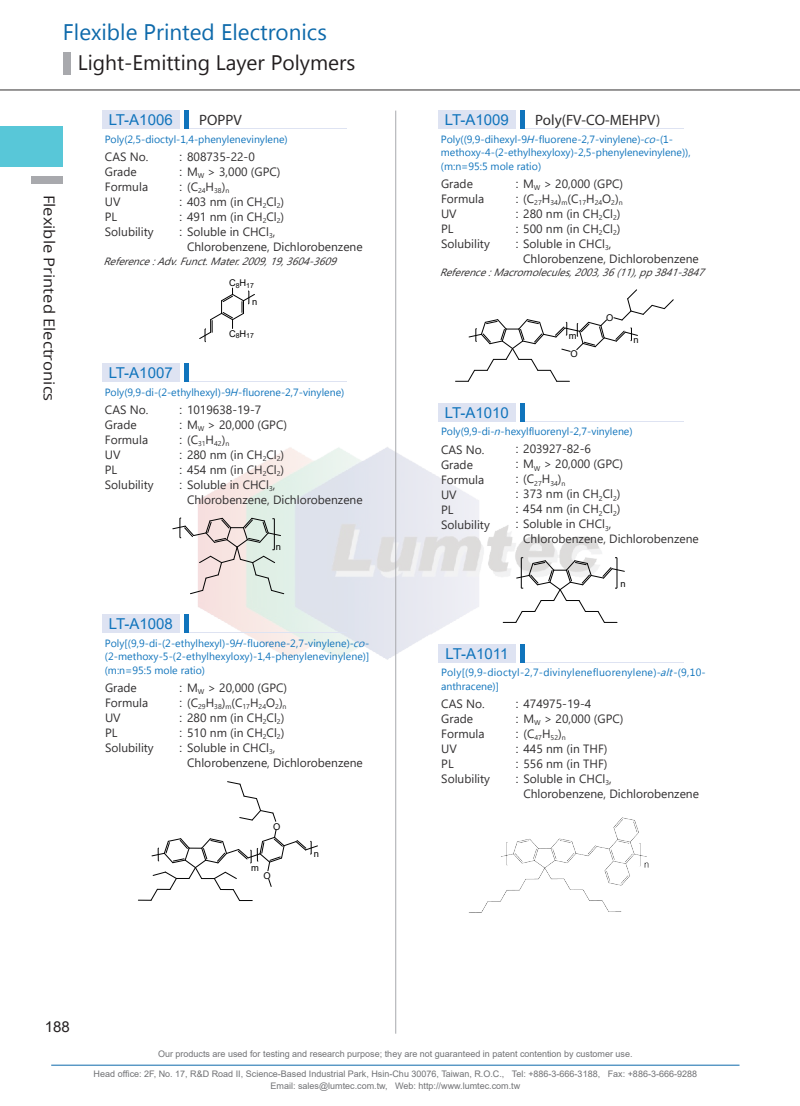
<style>
.page{position:relative;width:800px;height:1106px;background:#fff}
.page>*{position:absolute;margin:0;border:0;box-sizing:border-box;transform-origin:0 0}
.t1{font:22.5px "Microsoft New Tai Lue";color:#0e6aab}
.t2{font:21px "Microsoft New Tai Lue";color:#231f20}
.t3{font:15px "Arial";color:#1074bc}
.t4{font:15px "Open Sans";color:#231f20;scale:1.1 1}
.t5{font:15px "Myriad Pro";color:#312f30}
.t6{font:15px "Arial";color:#231f20}
.t7{font:12px/15px "Segoe UI";color:#312f30}
.t8{font:12px "Arial";color:#312f30}
.t9{font:10.5px/13.5px "Microsoft Tai Le";color:#1074bc;text-align:justify}
.t10{font:italic 10.5px "Segoe UI";color:#312f30}
.t11{font:10.5px/13.5px "Microsoft Tai Le";letter-spacing:.025em;color:#1074bc}
.t12{font:9.3px "Arial";color:#030303}
.t13{font:9px/12px "Arial";color:#717275;text-align:center}
.t14{font:7.05px "Segoe UI";color:#312f30}
.t15{font:6.9px "Arial";color:#030303}
.s1{font-family:"Arial"}
.s2{font-style:italic}
</style>
<div class="page">
<img style="left:198px;top:446px;width:404px;height:214px">
<hr style="left:51px;top:1064px;width:688px;height:1px;background:#0e6aab">
<hr style="left:395px;top:111px;width:1px;height:922px;background:#a8a9ad">
<div style="left:0;top:126px;width:63px;height:41px;background:#58c7d8"></div>
<div style="left:32px;top:176px;width:31px;height:7px;background:#a8a9ad"></div>
<div style="left:63px;top:52px;width:7px;height:22px;background:#a8a9ad"></div>
<hr style="left:0;top:90px;width:799px;height:1px;background:#312f30">
<div style="left:102px;top:614px;width:77px;height:19px;background:#dee3f2"></div>
<div style="left:438px;top:111px;width:77px;height:18px;background:#dee3f2"></div>
<div style="left:438px;top:403px;width:77px;height:19px;background:#dee3f2"></div>
<div style="left:102px;top:111px;width:77px;height:18px;background:#dee3f2"></div>
<div style="left:102px;top:363px;width:77px;height:19px;background:#dee3f2"></div>
<hr style="left:185px;top:632px;width:162px;height:1px;background:#dee3f2">
<hr style="left:521px;top:128px;width:162px;height:1px;background:#dee3f2">
<hr style="left:521px;top:421px;width:162px;height:1px;background:#dee3f2">
<hr style="left:185px;top:128px;width:162px;height:1px;background:#dee3f2">
<hr style="left:185px;top:381px;width:162px;height:1px;background:#dee3f2">
<hr style="left:184px;top:614px;width:4px;height:19px;background:#1074bc">
<hr style="left:520px;top:111px;width:4px;height:18px;background:#1074bc">
<hr style="left:520px;top:403px;width:4px;height:19px;background:#1074bc">
<hr style="left:184px;top:111px;width:4px;height:18px;background:#1074bc">
<hr style="left:184px;top:363px;width:4px;height:19px;background:#1074bc">
<svg style="left:199px;top:288px;width:56px;height:54px"></svg>
<svg style="left:172px;top:518px;width:112px;height:76px"></svg>
<svg style="left:455px;top:289px;width:218px;height:93px"></svg>
<svg style="left:503px;top:557px;width:121px;height:66px"></svg>
<svg style="left:227px;top:781px;width:49px;height:40px"></svg>
<svg style="left:138px;top:829px;width:180px;height:72px"></svg>
<div style="left:438px;top:644px;width:77px;height:18px;background:#dee3f2"></div>
<hr style="left:521px;top:662px;width:162px;height:1px;background:#dee3f2">
<hr style="left:520px;top:644px;width:4px;height:18px;background:#1074bc">
<img style="left:468px;top:817px;width:181px;height:96px">
<h1 class="t1" style="left:63px;top:19px;width:265px">Flexible Printed Electronics</h1>
<h2 class="t2" style="left:78px;top:50px;width:279px">Light-Emitting Layer Polymers</h2>
<p class="t4" style="left:59px;top:195px;width:189px;rotate:90deg">Flexible Printed Electronics</p>
<p class="t3" style="left:109px;top:110px;width:65px">LT-A1006</p>
<p class="t5" style="left:199px;top:111px;width:44px">POPPV</p>
<p class="t5" style="left:535px;top:111px;width:127px">Poly(FV-CO-MEHPV)</p>
<p class="t3" style="left:445px;top:110px;width:65px">LT-A1009</p>
<p class="t9" style="left:105px;top:133px;width:184px">Poly(2,5-dioctyl-1,4-phenylenevinylene)</p>
<p class="t7" style="left:105px;top:148px;width:50px">CAS No.<br>Grade<br>Formula<br>UV<br>PL<br>Solubility</p>
<p class="t7" style="left:179px;top:148px;width:103px"><span class="s1">:</span> 808735-22-0<br><span class="s1">:</span> M<sub>W</sub> &gt; 3,000 (GPC)</p>
<p class="t8" style="left:179px;top:179px;width:5px">:</p>
<p class="t7" style="left:179px;top:193px;width:107px;text-align:justify"><span class="s1">:</span> 403 nm (in CH<sub>2</sub>Cl<sub>2</sub>) <span class="s1">:</span> 491 nm (in CH<sub>2</sub>Cl<sub>2</sub>) <span class="s1">:</span> Soluble in CHCl<sub>3</sub>,</p>
<p class="t14" style="left:187px;top:184px;width:44px"><sup>(C</sup>24<sup>H</sup>38<sup>)</sup>n</p>
<p class="t7" style="left:187px;top:238px;width:177px">Chlorobenzene, Dichlorobenzene</p>
<p class="t10" style="left:103px;top:251px;width:240px">Reference:Adv.Funct.Mater.2009,19,3604-3609</p>
<p class="t15" style="left:229px;top:281px;width:26px"><sup>C</sup>8<sup>H</sup>17</p>
<p class="t3" style="left:109px;top:362px;width:65px">LT-A1007</p>
<p class="t12" style="left:252px;top:296px;width:7px">n</p>
<p class="t15" style="left:229px;top:331px;width:26px"><sup>C</sup>8<sup>H</sup>17</p>
<p class="t9" style="left:105px;top:386px;width:241px">Poly(9,9-di-(2-ethylhexyl)-9<span class="s2">H</span>-fluorene-2,7-vinylene)</p>
<p class="t7" style="left:105px;top:401px;width:50px">CAS No.<br>Grade<br>Formula<br>UV<br>PL<br>Solubility</p>
<p class="t7" style="left:179px;top:401px;width:109px"><span class="s1">:</span> 1019638-19-7<br><span class="s1">:</span> M<sub>W</sub> &gt; 20,000 (GPC)</p>
<p class="t8" style="left:179px;top:431px;width:5px">:</p>
<p class="t7" style="left:179px;top:446px;width:107px;text-align:justify"><span class="s1">:</span> 280 nm (in CH<sub>2</sub>Cl<sub>2</sub>) <span class="s1">:</span> 454 nm (in CH<sub>2</sub>Cl<sub>2</sub>) <span class="s1">:</span> Soluble in CHCl<sub>3</sub>,</p>
<p class="t14" style="left:187px;top:437px;width:44px"><sup>(C</sup>31<sup>H</sup>42<sup>)</sup>n</p>
<p class="t7" style="left:187px;top:491px;width:177px">Chlorobenzene, Dichlorobenzene</p>
<p class="t12" style="left:276px;top:540px;width:7px">n</p>
<p class="t3" style="left:109px;top:613px;width:65px">LT-A1008</p>
<p class="t9" style="left:105px;top:637px;width:266px">Poly[(9,9-di-(2-ethylhexyl)-9<span class="s2">H</span>-fluorene-2,7-vinylene)-<span class="s2">co</span>-(2-methoxy-5-(2-ethylhexyloxy)-1,4-phenylenevinylene)] (m:n=95:5 mole ratio)</p>
<p class="t7" style="left:105px;top:679px;width:50px">Grade<br>Formula<br>UV<br>PL<br>Solubility</p>
<p class="t7" style="left:179px;top:679px;width:109px"><span class="s1">:</span> M<sub>W</sub> &gt; 20,000 (GPC)</p>
<p class="t8" style="left:179px;top:694px;width:5px">:</p>
<p class="t7" style="left:179px;top:709px;width:107px;text-align:justify"><span class="s1">:</span> 280 nm (in CH<sub>2</sub>Cl<sub>2</sub>) <span class="s1">:</span> 510 nm (in CH<sub>2</sub>Cl<sub>2</sub>) <span class="s1">:</span> Soluble in CHCl<sub>3</sub>,</p>
<p class="t14" style="left:187px;top:700px;width:101px"><sup>(C</sup>29<sup>H</sup>38<sup>)</sup>m<sup>(C</sup>17<sup>H</sup>24<sup>O</sup>2<sup>)</sup>n</p>
<p class="t7" style="left:187px;top:754px;width:177px">Chlorobenzene, Dichlorobenzene</p>
<p class="t12" style="left:273px;top:819px;width:9px">O</p>
<p class="t12" style="left:251px;top:860px;width:9px">m</p>
<p class="t12" style="left:263px;top:869px;width:9px">O</p>
<p class="t12" style="left:313px;top:847px;width:7px">n</p>
<p class="t9" style="left:440px;top:133px;width:251px;text-align:left">Poly((9,9-dihexyl-9<span class="s2">H</span>-fluorene-2,7-vinylene)-<span class="s2">co</span>-(1- methoxy-4-(2-ethylhexyloxy)-2,5-phenylenevinylene)), (m:n=95:5 mole ratio)</p>
<p class="t7" style="left:441px;top:175px;width:50px">Grade<br>Formula<br>UV<br>PL<br>Solubility</p>
<p class="t7" style="left:515px;top:175px;width:109px"><span class="s1">:</span> M<sub>W</sub> &gt; 20,000 (GPC)</p>
<p class="t8" style="left:515px;top:191px;width:5px">:</p>
<p class="t7" style="left:515px;top:205px;width:107px;text-align:justify"><span class="s1">:</span> 280 nm (in CH<sub>2</sub>Cl<sub>2</sub>) <span class="s1">:</span> 500 nm (in CH<sub>2</sub>Cl<sub>2</sub>) <span class="s1">:</span> Soluble in CHCl<sub>3</sub>,</p>
<p class="t14" style="left:523px;top:196px;width:101px"><sup>(C</sup>27<sup>H</sup>34<sup>)</sup>m<sup>(C</sup>17<sup>H</sup>24<sup>O</sup>2<sup>)</sup>n</p>
<p class="t7" style="left:523px;top:250px;width:177px">Chlorobenzene, Dichlorobenzene</p>
<p class="t10" style="left:439px;top:262px;width:272px">Reference:Macromolecules,2003,36(11),pp3841-3847</p>
<p class="t3" style="left:445px;top:402px;width:65px">LT-A1010</p>
<p class="t12" style="left:568px;top:329px;width:9px">m</p>
<p class="t12" style="left:570px;top:347px;width:9px">O</p>
<p class="t12" style="left:606px;top:311px;width:9px">O</p>
<p class="t12" style="left:633px;top:333px;width:7px">n</p>
<p class="t9" style="left:441px;top:425px;width:193px">Poly(9,9-di-<span class="s2">n</span>-hexylfluorenyl-2,7-vinylene)</p>
<p class="t7" style="left:441px;top:440px;width:50px">CAS No.<br>Grade<br>Formula<br>UV<br>PL<br>Solubility</p>
<p class="t7" style="left:515px;top:440px;width:109px"><span class="s1">:</span> 203927-82-6<br><span class="s1">:</span> M<sub>W</sub> &gt; 20,000 (GPC)</p>
<p class="t14" style="left:523px;top:476px;width:44px"><sup>(C</sup>27<sup>H</sup>34<sup>)</sup>n</p>
<p class="t8" style="left:515px;top:471px;width:5px">:</p>
<p class="t7" style="left:515px;top:485px;width:107px;text-align:justify"><span class="s1">:</span> 373 nm (in CH<sub>2</sub>Cl<sub>2</sub>) <span class="s1">:</span> 454 nm (in CH<sub>2</sub>Cl<sub>2</sub>) <span class="s1">:</span> Soluble in CHCl<sub>3</sub>,</p>
<p class="t7" style="left:523px;top:530px;width:177px">Chlorobenzene, Dichlorobenzene</p>
<p class="t3" style="left:445px;top:643px;width:64px">LT-A1011</p>
<p class="t12" style="left:620px;top:577px;width:7px">n</p>
<p class="t11" style="left:441px;top:666px;width:266px">Poly[(9,9-dioctyl-2,7-divinylenefluorenylene)-<span class="s2">alt</span>-(9,10- anthracene)]</p>
<p class="t7" style="left:441px;top:695px;width:50px">CAS No.<br>Grade<br>Formula<br>UV<br>PL<br>Solubility</p>
<p class="t7" style="left:515px;top:695px;width:109px"><span class="s1">:</span> 474975-19-4<br><span class="s1">:</span> M<sub>W</sub> &gt; 20,000 (GPC)</p>
<p class="t14" style="left:523px;top:731px;width:44px"><sup>(C</sup>47<sup>H</sup>52<sup>)</sup>n</p>
<p class="t8" style="left:515px;top:725px;width:5px">:</p>
<p class="t7" style="left:515px;top:740px;width:98px"><span class="s1">:</span> 445 nm (in THF) <span class="s1">:</span> 556 nm (in THF) <span class="s1">:</span> Soluble in CHCl<sub>3</sub>,</p>
<p class="t7" style="left:523px;top:785px;width:177px">Chlorobenzene, Dichlorobenzene</p>
<p class="t6" style="left:45px;top:1016px;width:27px">188</p>
<p class="t13" style="left:158px;top:1048px;width:476px">Our products are used for testing and research purpose; they are not guaranteed in patent contention by customer use.</p>
<p class="t13" style="left:94px;top:1068px;width:604px">Head office: 2F, No. 17, R&amp;D Road II, Science-Based Industrial Park, Hsin-Chu 30076, Taiwan, R.O.C., Tel: +886-3-666-3188, Fax: +886-3-666-9288<br>Email: sales@lumtec.com.tw, Web: http://www.lumtec.com.tw</p>
</div>
